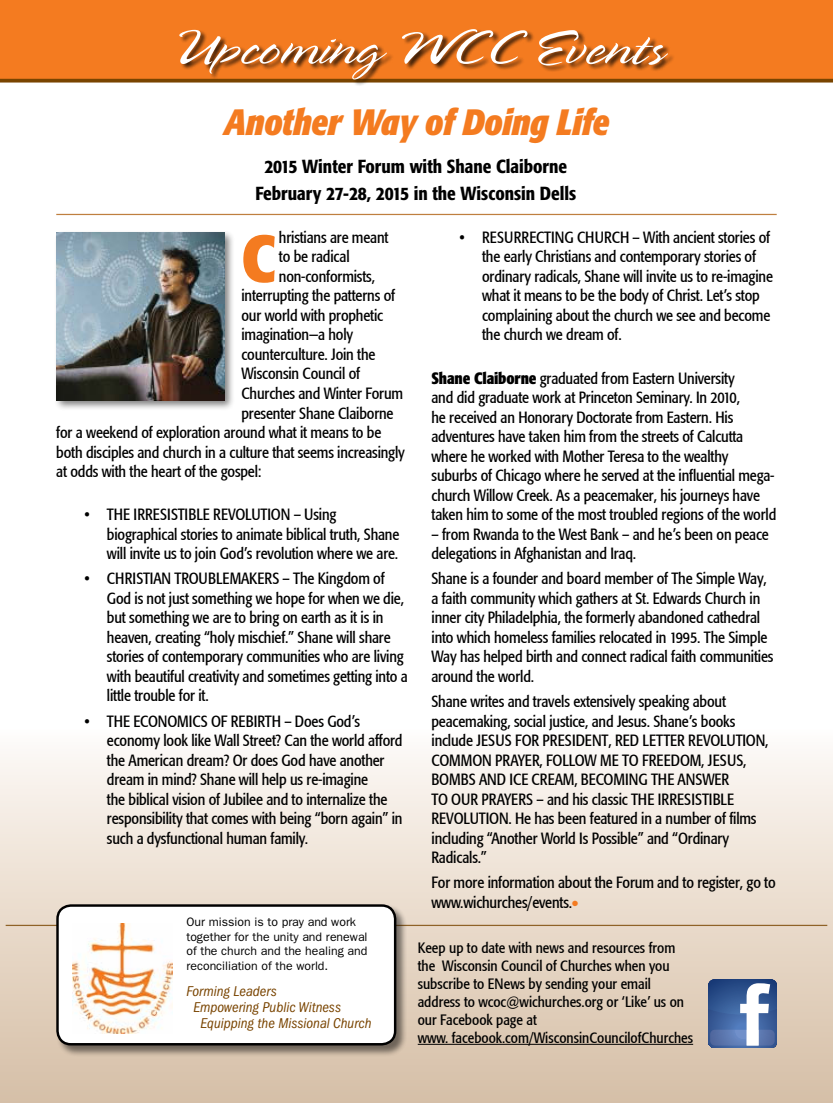
<style>
.page{position:relative;width:833px;height:1103px;background:#fff}
.page>*{position:absolute;margin:0;border:0;box-sizing:border-box;transform-origin:0 0}
.t1{font:700 condensed 65.5px "Formata";color:#f47b20}
.t2{font:300 53.12px "Spring LP";color:#fff;scale:1.2 1}
.t3{font:italic 700 condensed 36.25px "Formata";letter-spacing:-.01em;color:#f47b20}
.t4{font:500 condensed 18.75px/26.9px "Formata";color:#000;text-align:center}
.t5{font:condensed 16.25px/19.5px "Formata";letter-spacing:-.01em;color:#000}
.t6{font:condensed 15px/18px "Formata";color:#000}
.t7{font:italic condensed 14.75px "Franklin Gothic";color:#794400}
.t8{font:12.25px/14.8px "Franklin Gothic";color:#000}
.s1{font-weight:700}
.s2{color:#f47b20}
</style>
<div class="page">
<div style="left:0;top:725px;width:832px;height:377px;background:linear-gradient(to bottom,#fefbf9,#d5bea4)"></div>
<div style="left:0;top:0;width:832px;height:82px;background:#f47b20"></div>
<div style="left:179px;top:29px;width:496px;height:58px;background:#000;opacity:.75"></div>
<hr style="left:6px;top:924px;width:821px;height:2px;background:#794400">
<div style="left:56px;top:904px;width:351px;height:153px;background:#000;opacity:.5"></div>
<div style="left:57px;top:905px;width:338px;height:139px;background:#fff;border-radius:13px"></div>
<div style="left:56px;top:904px;width:340px;height:141px;border:2px solid #000;border-radius:13px"></div>
<img style="left:72px;top:924px;width:100px;height:109px">
<svg style="left:708px;top:979px;width:68px;height:69px"></svg>
<hr style="left:418px;top:1043px;width:275px;height:1px;background:#000">
<div style="left:53px;top:230px;width:182px;height:181px;background:#000;opacity:.5"></div>
<img style="left:57px;top:233px;width:167px;height:168px">
<hr style="left:56px;top:214px;width:720px;height:1px;background:#b06010">
<h2 class="t2" style="left:169px;top:22px;width:413px">Upcoming WCC Events</h2>
<h3 class="t3" style="left:224px;top:100px;width:387px">Another Way of Doing Life</h3>
<p class="t4" style="left:255px;top:153px;width:322px">2015 Winter Forum with Shane Claiborne<br>February 27-28, 2015 in the Wisconsin Dells</p>
<h1 class="t1" style="left:241px;top:218px;width:36px">C</h1>
<p class="t5" style="left:279px;top:227px;width:111px">hristians are meant</p>
<p class="t5" style="left:279px;top:247px;width:72px">to be radical</p>
<p class="t5" style="left:279px;top:266px;width:98px">non-conformists,</p>
<p class="t5" style="left:241px;top:286px;width:155px">interrupting the patterns of</p>
<p class="t5" style="left:241px;top:305px;width:143px">our world with prophetic</p>
<p class="t5" style="left:241px;top:325px;width:113px">imagination—a holy</p>
<p class="t5" style="left:241px;top:344px;width:135px">counterculture. Join the</p>
<p class="t5" style="left:241px;top:364px;width:120px">Wisconsin Council of</p>
<p class="t5" style="left:241px;top:383px;width:163px">Churches and Winter Forum</p>
<p class="t5" style="left:241px;top:403px;width:154px">presenter Shane Claiborne</p>
<p class="t5" style="left:56px;top:422px;width:326px">for a weekend of exploration around what it means to be</p>
<p class="t5" style="left:56px;top:442px;width:350px">both disciples and church in a culture that seems increasingly</p>
<p class="t5" style="left:56px;top:461px;width:207px">at odds with the heart of the gospel:</p>
<p class="t5" style="left:107px;top:505px;width:294px;text-indent:-23px">• THE IRRESISTIBLE REVOLUTION – Using biographical stories to animate biblical truth, Shane will invite us to join God’s revolution where we are.</p>
<p class="t5" style="left:107px;top:569px;width:302px;text-indent:-23px">• CHRISTIAN TROUBLEMAKERS – The Kingdom of God is not just something we hope for when we die, but something we are to bring on earth as it is in heaven, creating “holy mischief.” Shane will share stories of contemporary communities who are living with beautiful creativity and sometimes getting into a little trouble for it.</p>
<p class="t5" style="left:107px;top:711px;width:297px;text-indent:-23px">• THE ECONOMICS OF REBIRTH – Does God’s economy look like Wall Street? Can the world afford the American dream? Or does God have another dream in mind? Shane will help us re-imagine<br>the biblical vision of Jubilee and to internalize the responsibility that comes with being “born again” in such a dysfunctional human family.</p>
<p class="t8" style="left:186px;top:914px;width:183px">Our mission is to pray and work together for the unity and renewal of the church and the healing and reconciliation of the world.</p>
<p class="t7" style="left:186px;top:982px;width:92px">Forming Leaders</p>
<p class="t7" style="left:193px;top:998px;width:149px">Empowering Public Witness</p>
<p class="t7" style="left:200px;top:1014px;width:173px">Equipping the Missional Church</p>
<p class="t5" style="left:482px;top:227px;width:292px;text-indent:-23px">• RESURRECTING CHURCH – With ancient stories of the early Christians and contemporary stories of ordinary radicals, Shane will invite us to re-imagine what it means to be the body of Christ. Let’s stop complaining about the church we see and become the church we dream of.</p>
<p class="t5" style="left:431px;top:368px;width:346px"><span class="s1">Shane Claiborne</span> graduated from Eastern University<br>and did graduate work at Princeton Seminary. In 2010,<br>he received an Honorary Doctorate from Eastern. His adventures have taken him from the streets of Calcutta where he worked with Mother Teresa to the wealthy suburbs of Chicago where he served at the influential mega&shy;church Willow Creek. As a peacemaker, his journeys have taken him to some of the most troubled regions of the world</p>
<p class="t5" style="left:431px;top:524px;width:339px">– from Rwanda to the West Bank – and he’s been on peace delegations in Afghanistan and Iraq.</p>
<p class="t5" style="left:431px;top:569px;width:343px">Shane is a founder and board member of The Simple Way, a faith community which gathers at St. Edwards Church in inner city Philadelphia, the formerly abandoned cathedral into which homeless families relocated in 1995. The Simple Way has helped birth and connect radical faith communities around the world.</p>
<p class="t5" style="left:431px;top:691px;width:338px">Shane writes and travels extensively speaking about peacemaking, social justice, and Jesus. Shane’s books include JESUS FOR PRESIDENT, RED LETTER REVOLUTION, COMMON PRAYER, FOLLOW ME TO FREEDOM, JESUS, BOMBS AND ICE CREAM, BECOMING THE ANSWER<br>TO OUR PRAYERS – and his classic THE IRRESISTIBLE REVOLUTION. He has been featured in a number of films including “Another World Is Possible” and “Ordinary Radicals.”</p>
<p class="t5" style="left:431px;top:872px;width:346px">For more information about the Forum and to register, go to www.wichurches/events.<span class="s2">●</span></p>
<p class="t6" style="left:418px;top:939px;width:277px">Keep up to date with news and resources from the Wisconsin Council of Churches when you subscribe to ENews by sending your email address to wcoc@wichurches.org or ‘Like’ us on our Facebook page at<br>www. facebook.com/WisconsinCouncilofChurches</p>
</div>
